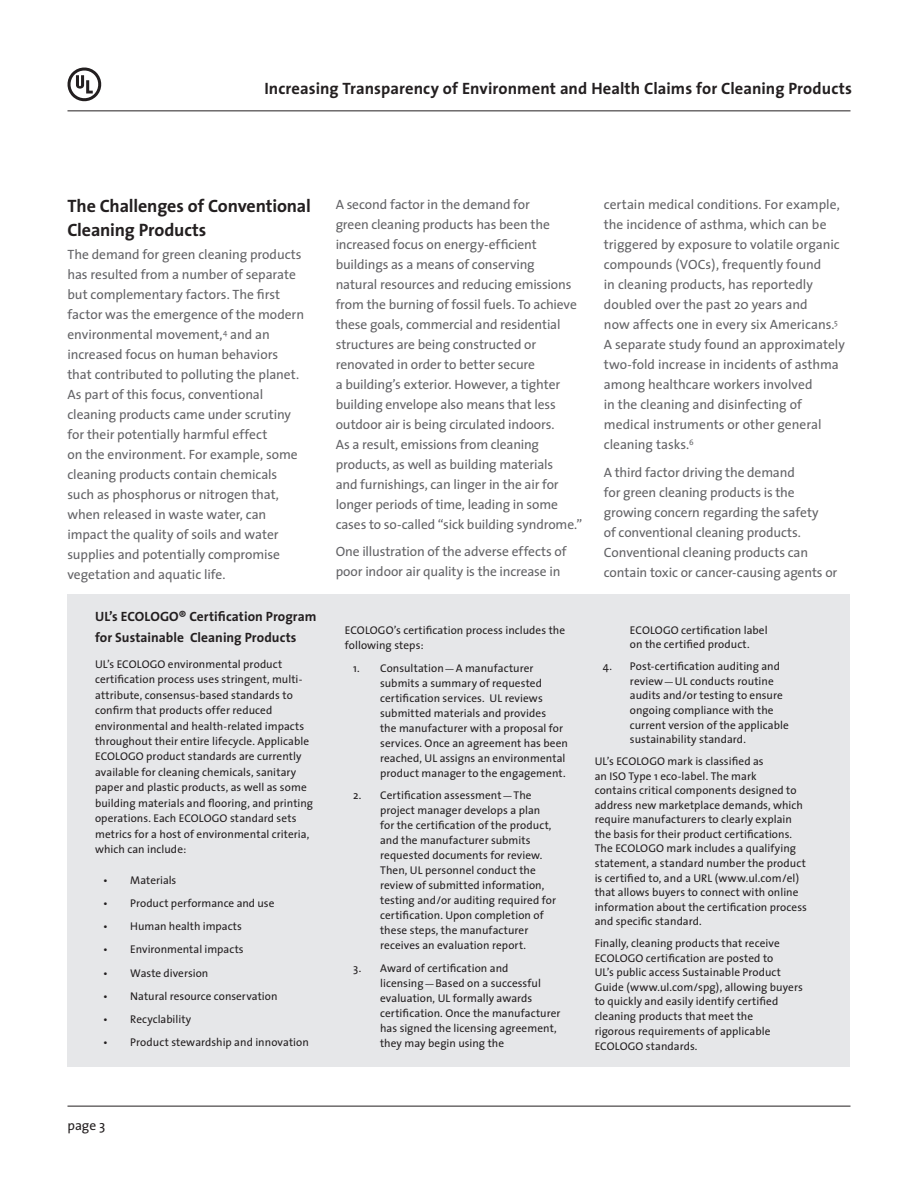
<style>
.page{position:relative;width:918px;height:1188px;background:#fff}
.page>*{position:absolute;margin:0;border:0;box-sizing:border-box;transform-origin:0 0}
.t1{font:700 18px/24px "The Sans";letter-spacing:-.01em;color:#231f20}
.t2{font:700 16.5px "The Sans";letter-spacing:.005em;color:#231f20}
.t3{font:13.5px/20px "The Sans";letter-spacing:-.01em;color:#636366}
.t4{font:700 13.5px/21px "The Sans";letter-spacing:.005em;color:#231f20}
.t5{font:13.5px "The Sans";color:#231f20}
.t6{font:11.25px/14.5px "The Sans";letter-spacing:.005em;color:#231f20}
.s1{font-size:8.25px}
</style>
<div class="page">
<div style="left:68px;top:594px;width:782px;height:472px;background:#e6e7e9"></div>
<hr style="left:68px;top:111px;width:782px;height:1px;background:#231f20">
<hr style="left:68px;top:1106px;width:782px;height:1px;background:#231f20">
<svg style="left:67px;top:67px;width:35px;height:35px"></svg>
<h2 class="t2" style="left:264px;top:74px;width:589px">Increasing Transparency of Environment and Health Claims for Cleaning Products</h2>
<h1 class="t1" style="left:68px;top:194px;width:245px">The Challenges of Conventional<br>Cleaning Products</h1>
<p class="t3" style="left:67px;top:245px;width:238px">The demand for green cleaning products has resulted from a number of separate but complementary factors. The first factor was the emergence of the modern environmental movement,<sup>4</sup> and an increased focus on human behaviors that contributed to polluting the planet.<br>As part of this focus, conventional cleaning products came under scrutiny for their potentially harmful effect<br>on the environment. For example, some cleaning products contain chemicals such as phosphorus or nitrogen that, when released in waste water, can impact the quality of soils and water supplies and potentially compromise vegetation and aquatic life.</p>
<p class="t4" style="left:95px;top:605px;width:223px">UL’s ECOLOGO® Certification Program for Sustainable Cleaning Products</p>
<p class="t6" style="left:95px;top:656px;width:220px;line-height:15.5px">UL’s ECOLOGO environmental product certification process uses stringent, multi&shy;attribute, consensus-based standards to confirm that products offer reduced environmental and health-related impacts throughout their entire lifecycle. Applicable ECOLOGO product standards are currently available for cleaning chemicals, sanitary paper and plastic products, as well as some building materials and flooring, and printing operations. Each ECOLOGO standard sets metrics for a host of environmental criteria, which can include:</p>
<p class="t6" style="left:103px;top:872px;width:75px">• Materials</p>
<p class="t6" style="left:103px;top:895px;width:173px">• Product performance and use</p>
<p class="t6" style="left:103px;top:919px;width:140px">• Human health impacts</p>
<p class="t6" style="left:103px;top:942px;width:142px">• Environmental impacts</p>
<p class="t6" style="left:103px;top:965px;width:107px">• Waste diversion</p>
<p class="t6" style="left:103px;top:988px;width:176px">• Natural resource conservation</p>
<p class="t6" style="left:103px;top:1012px;width:89px">• Recyclability</p>
<p class="t6" style="left:103px;top:1035px;width:207px">• Product stewardship and innovation</p>
<p class="t3" style="left:336px;top:194px;width:248px">A second factor in the demand for<br>green cleaning products has been the increased focus on energy-efficient buildings as a means of conserving<br>natural resources and reducing emissions from the burning of fossil fuels. To achieve these goals, commercial and residential structures are being constructed or renovated in order to better secure<br>a building’s exterior. However, a tighter building envelope also means that less outdoor air is being circulated indoors.<br>As a result, emissions from cleaning products, as well as building materials<br>and furnishings, can linger in the air for longer periods of time, leading in some cases to so-called “sick building syndrome.”</p>
<p class="t3" style="left:336px;top:541px;width:233px">One illustration of the adverse effects of poor indoor air quality is the increase in</p>
<p class="t3" style="left:604px;top:194px;width:243px">certain medical conditions. For example, the incidence of asthma, which can be triggered by exposure to volatile organic compounds (VOCs), frequently found<br>in cleaning products, has reportedly doubled over the past 20 years and<br>now affects one in every six Americans.<sup>5<br></sup>A separate study found an approximately two-fold increase in incidents of asthma among healthcare workers involved<br>in the cleaning and disinfecting of medical instruments or other general cleaning tasks.<sup>6</sup></p>
<p class="t3" style="left:604px;top:462px;width:235px">A third factor driving the demand<br>for green cleaning products is the growing concern regarding the safety<br>of conventional cleaning products.<br>Conventional cleaning products can contain toxic or cancer-causing agents or</p>
<p class="t6" style="left:345px;top:623px;width:222px;line-height:15px">ECOLOGO’s certification process includes the following steps:</p>
<p class="t6" style="left:380px;top:660px;width:189px;line-height:15px;text-indent:-27px">1. Consultation <span class="s1">—</span> A manufacturer submits a summary of requested certification services. UL reviews submitted materials and provides<br>the manufacturer with a proposal for services. Once an agreement has been reached, UL assigns an environmental product manager to the engagement.</p>
<p class="t6" style="left:380px;top:788px;width:177px;line-height:15px;text-indent:-27px">2. Certification assessment <span class="s1">—</span> The project manager develops a plan for the certification of the product, and the manufacturer submits requested documents for review.<br>Then, UL personnel conduct the review of submitted information, testing and/or auditing required for certification. Upon completion of these steps, the manufacturer receives an evaluation report.</p>
<p class="t6" style="left:380px;top:960px;width:182px;line-height:15px;text-indent:-27px">3. Award of certification and<br>licensing <span class="s1">—</span> Based on a successful evaluation, UL formally awards certification. Once the manufacturer has signed the licensing agreement, they may begin using the</p>
<p class="t6" style="left:630px;top:622px;width:139px">ECOLOGO certification label on the certified product.</p>
<p class="t6" style="left:630px;top:659px;width:160px;text-indent:-27px">4. Post-certification auditing and review <span class="s1">—</span> UL conducts routine audits and/or testing to ensure ongoing compliance with the current version of the applicable sustainability standard.</p>
<p class="t6" style="left:595px;top:754px;width:214px">UL’s ECOLOGO mark is classified as<br>an ISO Type 1 eco-label. The mark<br>contains critical components designed to address new marketplace demands, which require manufacturers to clearly explain the basis for their product certifications.<br>The ECOLOGO mark includes a qualifying statement, a standard number the product is certified to, and a URL (www.ul.com/el) that allows buyers to connect with online information about the certification process and specific standard.</p>
<p class="t6" style="left:595px;top:936px;width:210px">Finally, cleaning products that receive ECOLOGO certification are posted to<br>UL’s public access Sustainable Product Guide (www.ul.com/spg), allowing buyers to quickly and easily identify certified cleaning products that meet the<br>rigorous requirements of applicable ECOLOGO standards.</p>
<p class="t5" style="left:68px;top:1115px;width:39px">page 3</p>
</div>
